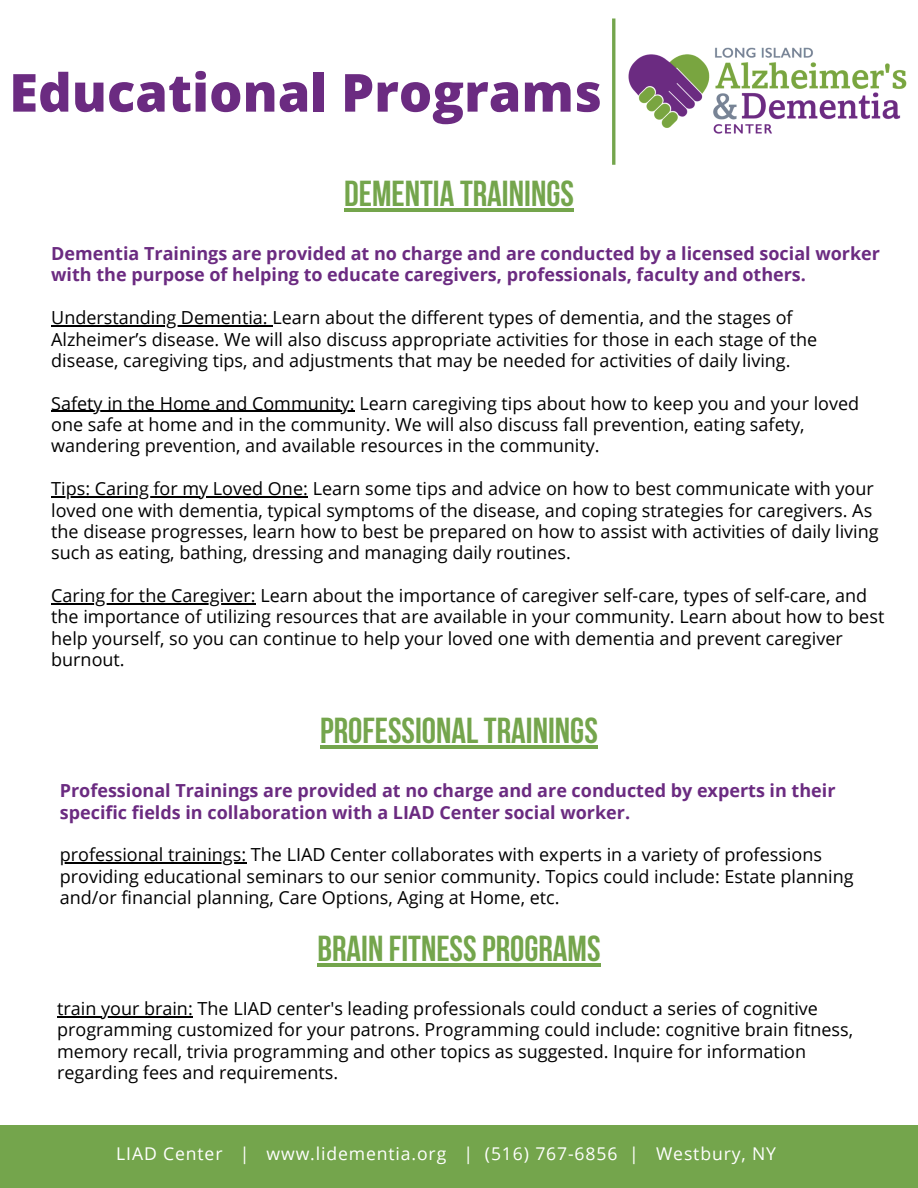
<style>
.page{position:relative;width:918px;height:1188px;background:#fff}
.page>*{position:absolute;margin:0;border:0;box-sizing:border-box;transform-origin:0 0}
.t1{font:800 52.5px "Open Sans";color:#6b2b81}
.t2{font:700 36px "Bebas Neue";color:#74a54c}
.t3{font:18px/21.3px "Open Sans";color:#000}
.t4{font:700 18px/21.3px "Open Sans";color:#6b2b81}
.t5{font:17.55px "Open Sans";letter-spacing:.05em;color:#fff}
</style>
<div class="page">
<div style="left:0;top:1125px;width:918px;height:63px;background:#74a54c"></div>
<hr style="left:51px;top:325px;width:222px;height:1px;background:#000">
<hr style="left:51px;top:411px;width:304px;height:1px;background:#000">
<hr style="left:51px;top:496px;width:257px;height:1px;background:#000">
<hr style="left:51px;top:603px;width:205px;height:1px;background:#000">
<hr style="left:60px;top:862px;width:186px;height:2px;background:#000">
<hr style="left:57px;top:1016px;width:136px;height:1px;background:#000">
<hr style="left:344px;top:209px;width:230px;height:3px;background:#74a54c">
<hr style="left:320px;top:746px;width:278px;height:3px;background:#74a54c">
<hr style="left:317px;top:964px;width:284px;height:3px;background:#74a54c">
<img style="left:628px;top:47px;width:279px;height:87px">
<hr style="left:612px;top:19px;width:3px;height:146px;background:#74a54c">
<p class="t1" style="left:9px;top:56px;width:594px">Educational Programs</p>
<p class="t2" style="left:344px;top:179px;width:231px">DEMENTIA TRAININGS</p>
<p class="t4" style="left:51px;top:242px;width:830px">Dementia Trainings are provided at no charge and are conducted by a licensed social worker with the purpose of helping to educate caregivers, professionals, faculty and others.</p>
<p class="t3" style="left:51px;top:307px;width:768px">Understanding Dementia: Learn about the different types of dementia, and the stages of<br>Alzheimer’s disease. We will also discuss appropriate activities for those in each stage of the disease, caregiving tips, and adjustments that may be needed for activities of daily living.</p>
<p class="t3" style="left:51px;top:392px;width:809px">Safety in the Home and Community: Learn caregiving tips about how to keep you and your loved one safe at home and in the community. We will also discuss fall prevention, eating safety, wandering prevention, and available resources in the community.</p>
<p class="t3" style="left:51px;top:478px;width:829px">Tips: Caring for my Loved One: Learn some tips and advice on how to best communicate with your loved one with dementia, typical symptoms of the disease, and coping strategies for caregivers. As the disease progresses, learn how to best be prepared on how to assist with activities of daily living such as eating, bathing, dressing and managing daily routines.</p>
<p class="t3" style="left:51px;top:584px;width:835px">Caring for the Caregiver: Learn about the importance of caregiver self-care, types of self-care, and the importance of utilizing resources that are available in your community. Learn about how to best help yourself, so you can continue to help your loved one with dementia and prevent caregiver burnout.</p>
<p class="t2" style="left:320px;top:716px;width:279px">PROFESSIONAL TRAININGS</p>
<p class="t4" style="left:60px;top:779px;width:777px">Professional Trainings are provided at no charge and are conducted by experts in their specific fields in collaboration with a LIAD Center social worker.</p>
<p class="t3" style="left:60px;top:844px;width:795px">professional trainings: The LIAD Center collaborates with experts in a variety of professions providing educational seminars to our senior community. Topics could include: Estate planning and/or financial planning, Care Options, Aging at Home, etc.</p>
<p class="t2" style="left:317px;top:934px;width:285px">BRAIN FITNESS PROGRAMS</p>
<p class="t3" style="left:57px;top:997px;width:798px">train your brain: The LIAD center's leading professionals could conduct a series of cognitive programming customized for your patrons. Programming could include: cognitive brain fitness, memory recall, trivia programming and other topics as suggested. Inquire for information regarding fees and requirements.</p>
<p class="t5" style="left:116px;top:1142px;width:661px">LIAD Center | www.lidementia.org | (516) 767-6856 | Westbury, NY</p>
</div>
